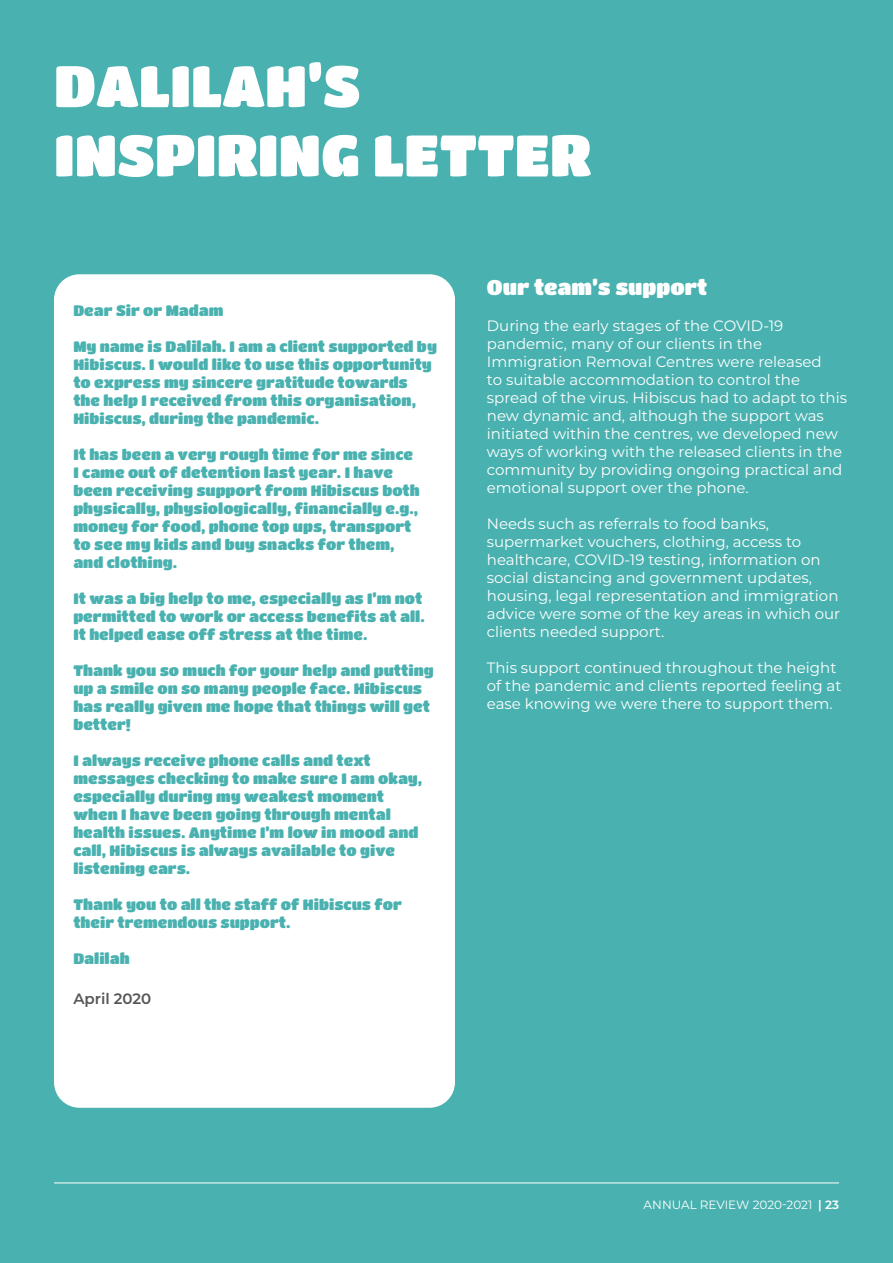
<style>
.page{position:relative;width:893px;height:1263px;background:#49b1af}
.page>*{position:absolute;margin:0;border:0;box-sizing:border-box;transform-origin:0 0}
.t1{font:57.75px/69.3px "Titan One";color:#fff}
.t2{font:21px "Titan One";color:#fff}
.t3{font:15px/18px "Titan One";color:#49b1af}
.t4{font:15px/18px "Montserrat";color:#fff}
.t5{font:600 15px "Montserrat";letter-spacing:-.005em;color:#545557}
.t6{font:12px "Montserrat";color:#fff}
.s1{font-weight:600}
</style>
<div class="page">
<div style="left:54px;top:274px;width:401px;height:834px;background:#fff;border-radius:26px"></div>
<hr style="left:54px;top:1182px;width:785px;height:1px;background:#fff">
<h1 class="t1" style="left:54px;top:50px;width:539px">DALILAH’S<br>INSPIRING LETTER</h1>
<p class="t3" style="left:73px;top:301px;width:152px">Dear Sir or Madam</p>
<p class="t3" style="left:73px;top:337px;width:365px">My name is Dalilah. I am a client supported by Hibiscus. I would like to use this opportunity to express my sincere gratitude towards the help I received from this organisation, Hibiscus, during the pandemic.</p>
<p class="t3" style="left:73px;top:445px;width:348px">It has been a very rough time for me since I came out of detention last year. I have been receiving support from Hibiscus both physically, physiologically, financially e.g., money for food, phone top ups, transport to see my kids and buy snacks for them, and clothing.</p>
<p class="t3" style="left:73px;top:589px;width:353px">It was a big help to me, especially as I’m not permitted to work or access benefits at all.<br>It helped ease off stress at the time.</p>
<p class="t3" style="left:73px;top:661px;width:362px">Thank you so much for your help and putting up a smile on so many people face. Hibiscus has really given me hope that things will get better!</p>
<p class="t3" style="left:73px;top:751px;width:350px">I always receive phone calls and text messages checking to make sure I am okay, especially during my weakest moment when I have been going through mental health issues. Anytime I’m low in mood and call, Hibiscus is always available to give listening ears.</p>
<p class="t3" style="left:73px;top:895px;width:330px">Thank you to all the staff of Hibiscus for their tremendous support.</p>
<p class="t3" style="left:73px;top:949px;width:58px">Dalilah</p>
<p class="t5" style="left:73px;top:988px;width:80px">April 2020</p>
<h2 class="t2" style="left:487px;top:274px;width:222px">Our team’s support</h2>
<p class="t4" style="left:487px;top:316px;width:362px">During the early stages of the COVID-19 pandemic, many of our clients in the Immigration Removal Centres were released<br>to suitable accommodation to control the spread of the virus. Hibiscus had to adapt to this new dynamic and, although the support was initiated within the centres, we developed new ways of working with the released clients in the community by providing ongoing practical and emotional support over the phone.</p>
<p class="t4" style="left:487px;top:514px;width:355px">Needs such as referrals to food banks, supermarket vouchers, clothing, access to healthcare, COVID-19 testing, information on social distancing and government updates, housing, legal representation and immigration advice were some of the key areas in which our clients needed support.</p>
<p class="t4" style="left:487px;top:658px;width:356px">This support continued throughout the height of the pandemic and clients reported feeling at ease knowing we were there to support them.</p>
<p class="t6" style="left:644px;top:1197px;width:197px">ANNUAL REVIEW 2020-2021 <span class="s1">| 23</span></p>
</div>
